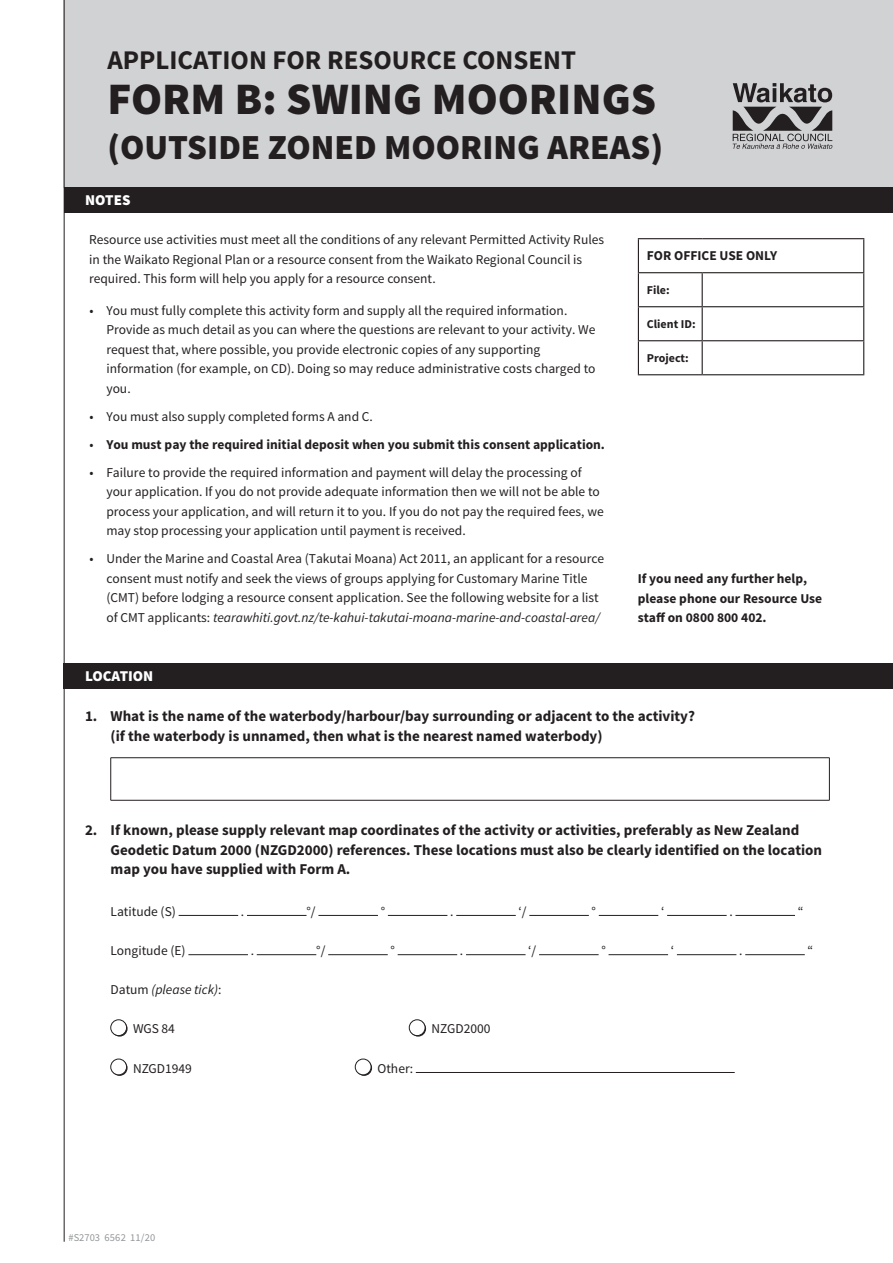
<style>
.page{position:relative;width:893px;height:1263px;background:#fff}
.page>*{position:absolute;margin:0;border:0;box-sizing:border-box;transform-origin:0 0}
.t1{font:900 45px "Source Sans Pro";color:#231f20}
.t2{font:900 35.25px "Source Sans Pro";color:#231f20}
.t3{font:700 27px "Source Sans Pro";color:#231f20}
.t4{font:700 15px/19.5px "Source Sans Pro";color:#231f20}
.t5{font:900 15px "Source Sans Pro";color:#fff}
.t6{font:13.5px/19.5px "Source Sans Pro";color:#231f20}
.t7{font:700 13.5px/19.5px "Source Sans Pro";color:#231f20}
.t8{font:italic 13.5px "Source Sans Pro";color:#231f20}
.t9{font:700 12px "Source Sans Pro";color:#231f20}
.t10{font:10.5px "Source Sans Pro";letter-spacing:.005em;color:#939598}
.s1{font-weight:400}
.s2{font-style:italic}
.s3{font-style:normal}
</style>
<div class="page">
<svg style="left:639px;top:239px;width:224px;height:135px"></svg>
<hr style="left:638px;top:239px;width:1px;height:33px;background:#231f20">
<hr style="left:863px;top:239px;width:1px;height:33px;background:#231f20">
<hr style="left:638px;top:272px;width:64px;height:1px;background:#231f20">
<hr style="left:638px;top:273px;width:1px;height:33px;background:#231f20">
<hr style="left:702px;top:272px;width:162px;height:1px;background:#231f20">
<hr style="left:702px;top:273px;width:1px;height:33px;background:#231f20">
<hr style="left:863px;top:273px;width:1px;height:33px;background:#231f20">
<hr style="left:638px;top:306px;width:64px;height:1px;background:#231f20">
<hr style="left:638px;top:307px;width:1px;height:33px;background:#231f20">
<hr style="left:702px;top:306px;width:162px;height:1px;background:#231f20">
<hr style="left:702px;top:307px;width:1px;height:33px;background:#231f20">
<hr style="left:863px;top:307px;width:1px;height:33px;background:#231f20">
<hr style="left:638px;top:340px;width:64px;height:1px;background:#231f20">
<hr style="left:638px;top:341px;width:1px;height:33px;background:#231f20">
<hr style="left:702px;top:340px;width:162px;height:1px;background:#231f20">
<hr style="left:702px;top:341px;width:1px;height:33px;background:#231f20">
<hr style="left:863px;top:341px;width:1px;height:33px;background:#231f20">
<hr style="left:638px;top:374px;width:64px;height:1px;background:#231f20">
<hr style="left:702px;top:374px;width:162px;height:1px;background:#231f20">
<hr style="left:638px;top:238px;width:64px;height:1px;background:#231f20">
<hr style="left:702px;top:238px;width:162px;height:1px;background:#231f20">
<div style="left:64px;top:0;width:829px;height:187px;background:#d1d2d4"></div>
<div style="left:64px;top:187px;width:829px;height:26px;background:#231f20"></div>
<div style="left:64px;top:663px;width:829px;height:26px;background:#231f20"></div>
<hr style="left:111px;top:757px;width:719px;height:1px;background:#231f20">
<hr style="left:110px;top:758px;width:1px;height:42px;background:#231f20">
<hr style="left:829px;top:758px;width:1px;height:42px;background:#231f20">
<hr style="left:111px;top:800px;width:719px;height:1px;background:#231f20">
<hr style="left:179px;top:915px;width:59px;height:1px;background:#231f20">
<hr style="left:247px;top:915px;width:60px;height:1px;background:#231f20">
<hr style="left:318px;top:915px;width:60px;height:1px;background:#231f20">
<hr style="left:388px;top:915px;width:59px;height:1px;background:#231f20">
<hr style="left:456px;top:915px;width:60px;height:1px;background:#231f20">
<hr style="left:529px;top:915px;width:60px;height:1px;background:#231f20">
<hr style="left:599px;top:915px;width:59px;height:1px;background:#231f20">
<hr style="left:667px;top:915px;width:60px;height:1px;background:#231f20">
<hr style="left:735px;top:915px;width:60px;height:1px;background:#231f20">
<hr style="left:188px;top:954px;width:60px;height:1px;background:#231f20">
<hr style="left:257px;top:954px;width:59px;height:1px;background:#231f20">
<hr style="left:328px;top:954px;width:60px;height:1px;background:#231f20">
<hr style="left:398px;top:954px;width:59px;height:1px;background:#231f20">
<hr style="left:466px;top:954px;width:60px;height:1px;background:#231f20">
<hr style="left:539px;top:954px;width:60px;height:1px;background:#231f20">
<hr style="left:609px;top:954px;width:59px;height:1px;background:#231f20">
<hr style="left:677px;top:954px;width:59px;height:1px;background:#231f20">
<hr style="left:745px;top:954px;width:60px;height:1px;background:#231f20">
<svg style="left:112px;top:1021px;width:16px;height:15px"></svg>
<div style="left:111px;top:1020px;width:16px;height:15px;background:#fff;border-radius:50%"></div>
<div style="left:111px;top:1019px;width:16px;height:17px;border:1px solid #231f20;border-radius:50%"></div>
<div style="left:410px;top:1021px;width:16px;height:15px;background:#231f20;border-radius:50%"></div>
<div style="left:409px;top:1020px;width:16px;height:15px;background:#fff;border-radius:50%"></div>
<div style="left:409px;top:1019px;width:16px;height:17px;border:1px solid #231f20;border-radius:50%"></div>
<svg style="left:112px;top:1060px;width:16px;height:16px"></svg>
<div style="left:111px;top:1059px;width:16px;height:16px;background:#fff;border-radius:50%"></div>
<div style="left:111px;top:1059px;width:16px;height:16px;border:1px solid #231f20;border-radius:50%"></div>
<svg style="left:356px;top:1060px;width:16px;height:16px"></svg>
<div style="left:355px;top:1059px;width:16px;height:16px;background:#fff;border-radius:50%"></div>
<div style="left:355px;top:1059px;width:16px;height:16px;border:1px solid #231f20;border-radius:50%"></div>
<hr style="left:416px;top:1072px;width:319px;height:1px;background:#231f20">
<svg style="left:733px;top:83px;width:99px;height:66px"></svg>
<hr style="left:64px;top:0;width:1px;height:1242px;background:#231f20">
<h3 class="t3" style="left:107px;top:42px;width:470px">APPLICATION FOR RESOURCE CONSENT</h3>
<h1 class="t1" style="left:107px;top:69px;width:550px">FORM B: SWING MOORINGS</h1>
<h2 class="t2" style="left:107px;top:124px;width:557px">(OUTSIDE ZONED MOORING AREAS)</h2>
<p class="t5" style="left:85px;top:190px;width:47px">NOTES</p>
<p class="t6" style="left:89px;top:230px;width:516px">Resource use activities must meet all the conditions of any relevant Permitted Activity Rules in the Waikato Regional Plan or a resource consent from the Waikato Regional Council is required. This form will help you apply for a resource consent.</p>
<p class="t6" style="left:106px;top:301px;width:491px;text-indent:-17px">• You must fully complete this activity form and supply all the required information.<br>Provide as much detail as you can where the questions are relevant to your activity. We request that, where possible, you provide electronic copies of any supporting information (for example, on CD). Doing so may reduce administrative costs charged to you.</p>
<p class="t6" style="left:89px;top:407px;width:285px">• You must also supply completed forms A and C.</p>
<p class="t7" style="left:89px;top:435px;width:517px"><span class="s1">•</span> You must pay the required initial deposit when you submit this consent application.</p>
<p class="t6" style="left:106px;top:463px;width:499px;text-indent:-17px">• Failure to provide the required information and payment will delay the processing of your application. If you do not provide adequate information then we will not be able to process your application, and will return it to you. If you do not pay the required fees, we may stop processing your application until payment is received.</p>
<p class="t6" style="left:106px;top:549px;width:499px;text-indent:-17px">• Under the Marine and Coastal Area (Takutai Moana) Act 2011, an applicant for a resource consent must notify and seek the views of groups applying for Customary Marine Title (CMT) before lodging a resource consent application. See the following website for a list of CMT applicants: <span class="s2">tearawhiti.govt.nz/te-kahui-takutai-moana-marine-and-coastal-area/</span></p>
<p class="t7" style="left:647px;top:246px;width:132px">FOR OFFICE USE ONLY</p>
<p class="t9" style="left:647px;top:283px;width:24px">File:</p>
<p class="t9" style="left:647px;top:317px;width:50px">Client ID:</p>
<p class="t9" style="left:647px;top:351px;width:43px">Project:</p>
<p class="t7" style="left:638px;top:570px;width:186px">If you need any further help, please phone our Resource Use staff on 0800 800 402.</p>
<p class="t5" style="left:85px;top:666px;width:70px">LOCATION</p>
<p class="t4" style="left:111px;top:707px;width:586px;text-indent:-26px">1. What is the name of the waterbody/harbour/bay surrounding or adjacent to the activity? (if the waterbody is unnamed, then what is the nearest named waterbody)</p>
<p class="t4" style="left:111px;top:821px;width:713px;text-indent:-26px">2. If known, please supply relevant map coordinates of the activity or activities, preferably as New Zealand<br>Geodetic Datum 2000 (NZGD2000) references. These locations must also be clearly identified on the location map you have supplied with Form A.</p>
<p class="t6" style="left:111px;top:902px;width:67px">Latitude (S)</p>
<p class="t6" style="left:241px;top:902px;width:5px">.</p>
<p class="t6" style="left:307px;top:902px;width:11px">°/</p>
<p class="t6" style="left:381px;top:902px;width:6px">°</p>
<p class="t6" style="left:450px;top:902px;width:5px">.</p>
<p class="t6" style="left:518px;top:902px;width:10px">‘/</p>
<p class="t6" style="left:592px;top:902px;width:6px">°</p>
<p class="t6" style="left:661px;top:902px;width:5px">‘</p>
<p class="t6" style="left:729px;top:902px;width:5px">.</p>
<p class="t6" style="left:798px;top:902px;width:7px">“</p>
<p class="t6" style="left:111px;top:941px;width:77px">Longitude (E)</p>
<p class="t6" style="left:251px;top:941px;width:5px">.</p>
<p class="t6" style="left:316px;top:941px;width:11px">°/</p>
<p class="t6" style="left:390px;top:941px;width:6px">°</p>
<p class="t6" style="left:460px;top:941px;width:5px">.</p>
<p class="t6" style="left:528px;top:941px;width:10px">‘/</p>
<p class="t6" style="left:601px;top:941px;width:6px">°</p>
<p class="t6" style="left:671px;top:941px;width:5px">‘</p>
<p class="t8" style="left:111px;top:981px;width:112px"><span class="s3">Datum</span> (please tick)<span class="s3">:</span></p>
<p class="t6" style="left:133px;top:1019px;width:44px">WGS 84</p>
<p class="t6" style="left:432px;top:1019px;width:60px">NZGD2000</p>
<p class="t6" style="left:133px;top:1059px;width:60px">NZGD1949</p>
<p class="t6" style="left:378px;top:1059px;width:37px">Other:</p>
<p class="t10" style="left:68px;top:1231px;width:88px">#S2703 6562 11/20</p>
<p class="t6" style="left:739px;top:941px;width:5px">.</p>
<p class="t6" style="left:807px;top:941px;width:7px">“</p>
</div>
